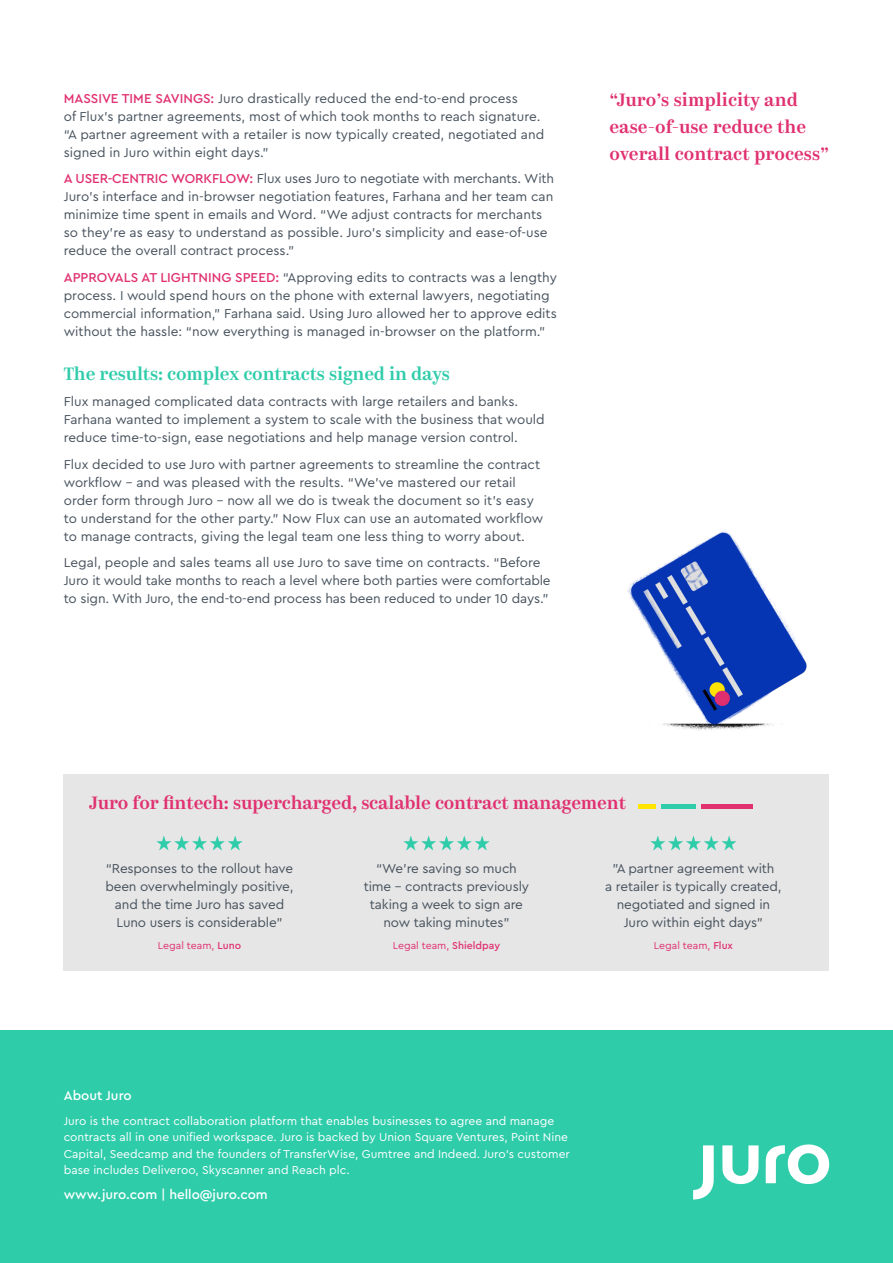
<style>
.page{position:relative;width:893px;height:1263px;background:#fff}
.page>*{position:absolute;margin:0;border:0;box-sizing:border-box;transform-origin:0 0}
.t1{font:500 18px/27px "Kazimir";color:#e03070}
.t2{font:500 18px "Kazimir";letter-spacing:-.01em;color:#2fccaa}
.t3{font:13.5px/18px "Cera Pro";color:#47525d}
.t4{font:500 13.5px "Cera Pro";color:#fff}
.t5{font:12px/16.5px "Cera Pro";color:#fff}
.t6{font:10.5px "Cera Pro";color:#e03070}
.s1{font-weight:500;color:#e03070}
.s2{font-weight:500}
</style>
<div class="page">
<div style="left:0;top:1030px;width:893px;height:233px;background:#2fccaa"></div>
<svg style="left:722px;top:1145px;width:37px;height:39px"></svg>
<svg style="left:693px;top:1145px;width:21px;height:54px"></svg>
<svg style="left:766px;top:1144px;width:63px;height:40px"></svg>
<div style="left:64px;top:774px;width:765px;height:196px;background:#e6e6e6"></div>
<div style="left:639px;top:804px;width:17px;height:5px;background:#ffe500"></div>
<div style="left:662px;top:804px;width:34px;height:5px;background:#2fccaa"></div>
<div style="left:702px;top:804px;width:51px;height:5px;background:#e03070"></div>
<svg style="left:156px;top:835px;width:87px;height:15px"></svg>
<svg style="left:403px;top:835px;width:87px;height:15px"></svg>
<svg style="left:650px;top:835px;width:86px;height:15px"></svg>
<img style="left:627px;top:530px;width:180px;height:200px">
<p class="t3" style="left:64px;top:89px;width:482px"><span class="s1">MASSIVE TIME SAVINGS:</span> Juro drastically reduced the end-to-end process<br>of Flux’s partner agreements, most of which took months to reach signature. “A partner agreement with a retailer is now typically created, negotiated and signed in Juro within eight days.”</p>
<p class="t3" style="left:64px;top:169px;width:492px"><span class="s1">A USER-CENTRIC WORKFLOW:</span> Flux uses Juro to negotiate with merchants. With Juro’s interface and in-browser negotiation features, Farhana and her team can minimize time spent in emails and Word. “We adjust contracts for merchants so they’re as easy to understand as possible. Juro’s simplicity and ease-of-use reduce the overall contract process.”</p>
<p class="t3" style="left:64px;top:268px;width:495px"><span class="s1">APPROVALS AT LIGHTNING SPEED:</span> “Approving edits to contracts was a lengthy process. I would spend hours on the phone with external lawyers, negotiating commercial information,” Farhana said. Using Juro allowed her to approve edits without the hassle: “now everything is managed in-browser on the platform.”</p>
<h1 class="t2" style="left:64px;top:362px;width:388px">The results: complex contracts signed in days</h1>
<p class="t3" style="left:64px;top:392px;width:482px">Flux managed complicated data contracts with large retailers and banks.<br>Farhana wanted to implement a system to scale with the business that would reduce time-to-sign, ease negotiations and help manage version control.</p>
<p class="t3" style="left:64px;top:455px;width:481px">Flux decided to use Juro with partner agreements to streamline the contract workflow - and was pleased with the results. “We’ve mastered our retail order form through Juro - now all we do is tweak the document so it’s easy to understand for the other party.” Now Flux can use an automated workflow to manage contracts, giving the legal team one less thing to worry about.</p>
<p class="t3" style="left:64px;top:553px;width:488px">Legal, people and sales teams all use Juro to save time on contracts. “Before<br>Juro it would take months to reach a level where both parties were comfortable to sign. With Juro, the end-to-end process has been reduced to under 10 days.”</p>
<h1 class="t1" style="left:609px;top:86px;width:221px">“Juro’s simplicity and ease-of-use reduce the overall contract process”</h1>
<h1 class="t1" style="left:89px;top:790px;width:538px">Juro for fintech: supercharged, scalable contract management</h1>
<p class="t3" style="left:105px;top:858px;width:190px;text-align:center">“Responses to the rollout have been overwhelmingly positive, and the time Juro has saved<br>Luno users is considerable”</p>
<p class="t6" style="left:158px;top:938px;width:85px">Legal team, <span class="s2">Luno</span></p>
<p class="t3" style="left:364px;top:858px;width:167px;text-align:center">“We’re saving so much time - contracts previously taking a week to sign are now taking minutes”</p>
<p class="t6" style="left:393px;top:938px;width:109px">Legal team, <span class="s2">Shieldpay</span></p>
<p class="t3" style="left:605px;top:858px;width:178px;text-align:center">”A partner agreement with<br>a retailer is typically created, negotiated and signed in<br>Juro within eight days”</p>
<p class="t6" style="left:654px;top:938px;width:81px">Legal team, <span class="s2">Flux</span></p>
<p class="t4" style="left:64px;top:1086px;width:70px">About Juro</p>
<p class="t5" style="left:64px;top:1112px;width:508px">Juro is the contract collaboration platform that enables businesses to agree and manage contracts all in one unified workspace. Juro is backed by Union Square Ventures, Point Nine Capital, Seedcamp and the founders of TransferWise, Gumtree and Indeed. Juro’s customer base includes Deliveroo, Skyscanner and Reach plc.</p>
<p class="t4" style="left:64px;top:1186px;width:206px">www.juro.com | hello@juro.com</p>
</div>
